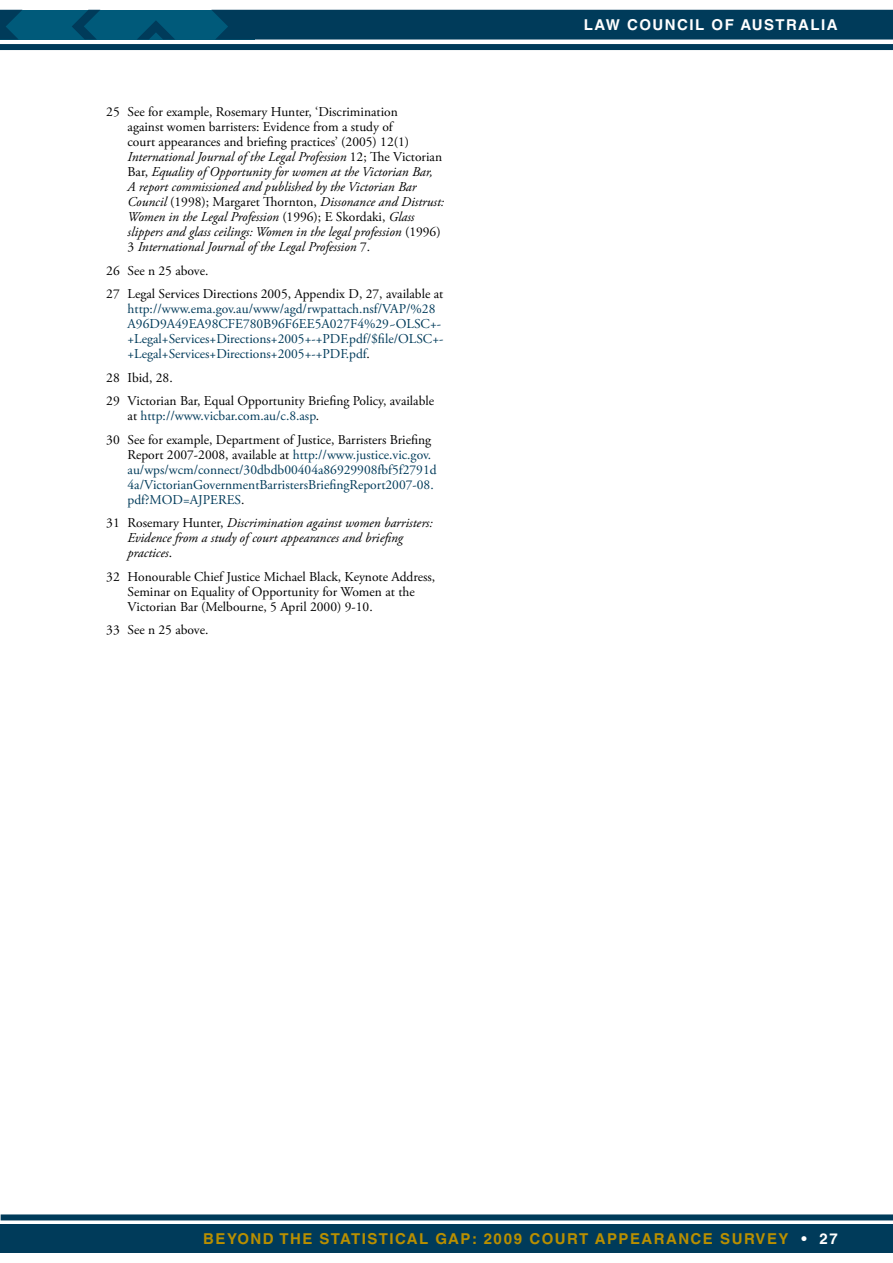
<style>
.page{position:relative;width:893px;height:1263px;background:#fff}
.page>*{position:absolute;margin:0;border:0;box-sizing:border-box;transform-origin:0 0}
.t1{font:700 15px "Helvetica LT Std";letter-spacing:.1em;color:#b98f00}
.t2{font:700 15px "Helvetica LT Std";letter-spacing:.1em;color:#fff}
.t3{font:italic 13.5px/15px "Adobe Garamond Pro";color:#000}
.t4{font:13.5px/23.5px "Adobe Garamond Pro";color:#000}
.t5{font:13.5px/15px "Adobe Garamond Pro";color:#003b5a}
.s1{font-style:normal}
.s2{color:#000}
.s3{color:#003b5a}
.s4{color:#fff}
</style>
<div class="page">
<svg style="left:0;top:10px;width:893px;height:30px;background:#024362"></svg>
<div style="left:0;top:44px;width:893px;height:6px;background:#003b5a"></div>
<div style="left:1px;top:1224px;width:892px;height:28px;background:#003b5a"></div>
<div style="left:1px;top:1214px;width:892px;height:6px;background:#003b5a"></div>
<p class="t3" style="left:128px;top:105px;width:318px;text-indent:-21px"><span class="s1">25 See for example, Rosemary Hunter, ‘Discrimination<br>against women barristers: Evidence from a study of<br>court appearances and briefing practices’ (2005) 12(1)<br></span>International Journal of the Legal Profession <span class="s1">12; The Victorian Bar,</span> Equality of Opportunity for women at the Victorian Bar, A report commissioned and published by the Victorian Bar Council <span class="s1">(1998); Margaret Thornton,</span> Dissonance and Distrust:<br>Women in the Legal Profession <span class="s1">(1996); E Skordaki,</span> Glass slippers and glass ceilings: Women in the legal profession <span class="s1">(1996)<br>3</span> International Journal of the Legal Profession <span class="s1">7.</span></p>
<p class="t4" style="left:106px;top:259px;width:339px">26 See n 25 above.<br>27 Legal Services Directions 2005, Appendix D, 27, available at</p>
<p class="t5" style="left:128px;top:302px;width:317px">http://www.ema.gov.au/www/agd/rwpattach.nsf/VAP/%28<br>A96D9A49EA98CFE780B96F6EE5A027F4%29~OLSC+- +Legal+Services+Directions+2005+-+PDF.pdf/$file/OLSC+- +Legal+Services+Directions+2005+-+PDF.pdf<span class="s2">.</span></p>
<p class="t4" style="left:106px;top:366px;width:329px">28 Ibid, 28.<br>29 Victorian Bar, Equal Opportunity Briefing Policy, available</p>
<p class="t4" style="left:106px;top:405px;width:326px;text-indent:21px">at <span class="s3">http://www.vicbar.com.au/c.8.asp</span>.<br>30 See for example, Department of Justice, Barristers Briefing</p>
<p class="t5" style="left:128px;top:447px;width:311px"><span class="s2">Report 2007-2008, available at</span> http://www.justice.vic.gov. au/wps/wcm/connect/30dbdb00404a86929908fbf5f2791d 4a/VictorianGovernmentBarristersBriefingReport2007-08. pdf?MOD=AJPERES<span class="s2">.</span></p>
<p class="t3" style="left:128px;top:516px;width:307px;text-indent:-21px"><span class="s1">31 Rosemary Hunter,</span> Discrimination against women barristers:<br>Evidence from a study of court appearances and briefing practices<span class="s1">.</span></p>
<p class="t4" style="left:128px;top:569px;width:309px;line-height:15px;text-indent:-21px">32 Honourable Chief Justice Michael Black, Keynote Address,<br>Seminar on Equality of Opportunity for Women at the<br>Victorian Bar (Melbourne, 5 April 2000) 9-10.</p>
<p class="t4" style="left:106px;top:619px;width:104px">33 See n 25 above.</p>
<p class="t2" style="left:584px;top:16px;width:255px">LAW COUNCIL OF AUSTRALIA</p>
<p class="t1" style="left:203px;top:1230px;width:636px">BEYOND THE STATISTICAL GAP: 2009 COURT APPEARANCE SURVEY <span class="s4">• 27</span></p>
</div>
